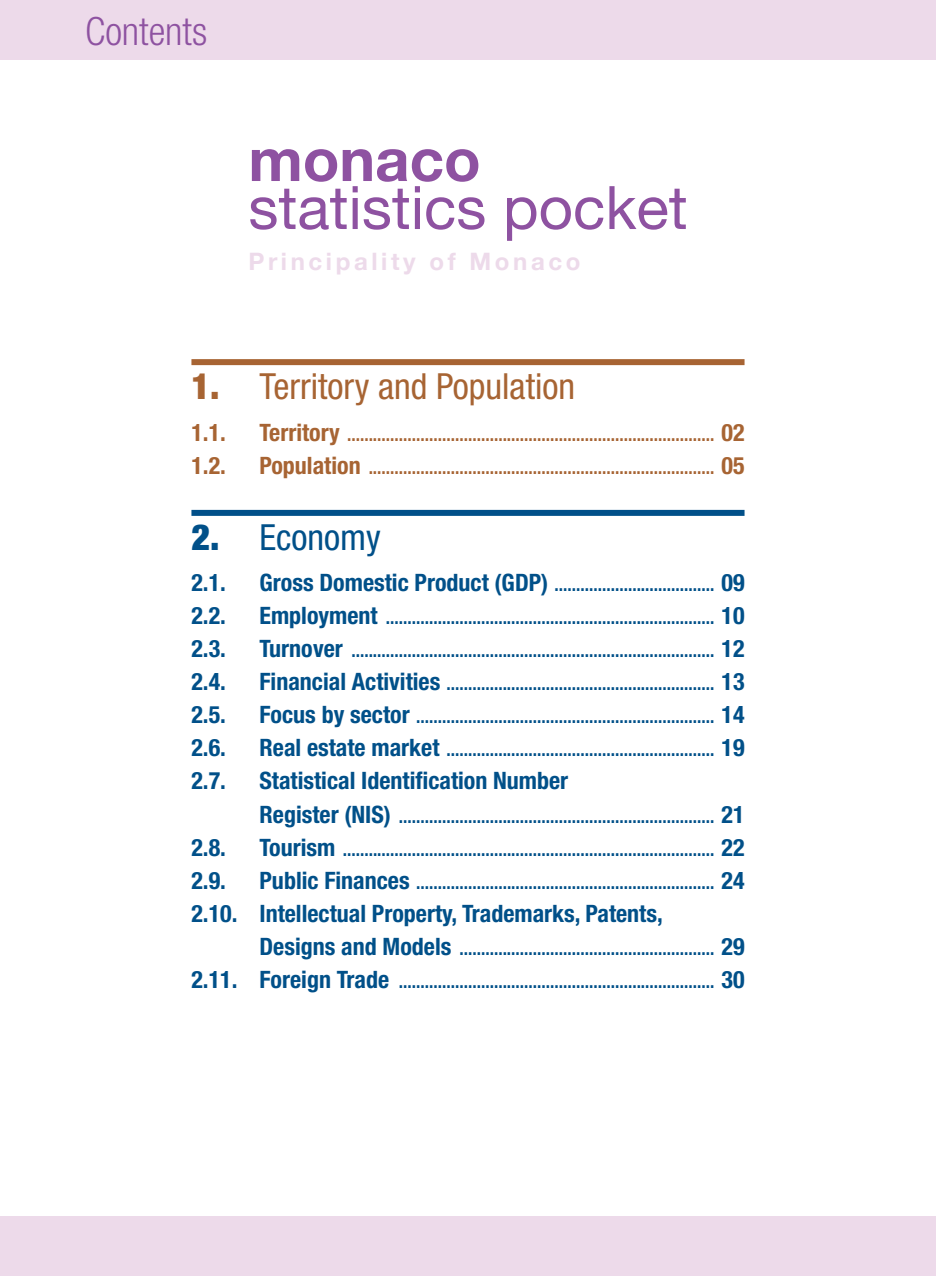
<style>
.page{position:relative;width:936px;height:1276px;background:#fff}
.page>*{position:absolute;margin:0;border:0;box-sizing:border-box;transform-origin:0 0}
.t1{font:60px "Helvetica Neue";color:#8e52a1}
.t2{font:700 60px "Helvetica Neue";color:#8e52a1}
.t3{font:300 condensed 39px "Helvetica Neue";color:#8e52a1}
.t4{font:condensed 36px "Helvetica Neue";color:#a76433}
.t5{font:condensed 36px "Helvetica Neue";color:#015089}
.t6{font:700 condensed 24px "Helvetica Neue";color:#015089}
.t7{font:700 24px "Helvetica Neue";letter-spacing:.15em;color:#eddaea}
.t8{font:700 condensed 24px "Helvetica Neue";color:#a76433}
.t9{font:700 condensed 18px "Helvetica Neue";color:#015089}
.t10{font:700 condensed 18px "Helvetica Neue";color:#a76433}
.s1{font-weight:900}
.s2{font-size:24px}
</style>
<div class="page">
<div style="left:0;top:1216px;width:935px;height:60px;background:#eddaea"></div>
<div style="left:0;top:0;width:935px;height:60px;background:#eddaea"></div>
<div style="left:191px;top:359px;width:553px;height:6px;background:#a76433"></div>
<div style="left:191px;top:510px;width:553px;height:6px;background:#015089"></div>
<p class="t3" style="left:85px;top:9px;width:124px">Contents</p>
<p class="t2" style="left:248px;top:112px;width:234px">monaco</p>
<p class="t1" style="left:248px;top:164px;width:440px">statistics pocket</p>
<p class="t7" style="left:248px;top:242px;width:333px">Principality of Monaco</p>
<p class="t4" style="left:191px;top:365px;width:385px"><span class="s1">1.</span> Territory and Population</p>
<p class="t8" style="left:191px;top:417px;width:36px">1.1.</p>
<p class="t10" style="left:259px;top:423px;width:486px"><span class="s2">Territory</span> ..................................................................................... <span class="s2">02</span></p>
<p class="t8" style="left:191px;top:450px;width:36px">1.2.</p>
<p class="t10" style="left:259px;top:456px;width:486px"><span class="s2">Population</span> ................................................................................ <span class="s2">05</span></p>
<p class="t5" style="left:191px;top:516px;width:191px"><span class="s1">2.</span> Economy</p>
<p class="t6" style="left:191px;top:568px;width:36px">2.1.</p>
<p class="t9" style="left:259px;top:574px;width:486px"><span class="s2">Gross Domestic Product (GDP)</span> ..................................... <span class="s2">09</span></p>
<p class="t6" style="left:191px;top:601px;width:36px">2.2.</p>
<p class="t9" style="left:259px;top:607px;width:486px"><span class="s2">Employment</span> ............................................................................ <span class="s2">10</span></p>
<p class="t6" style="left:191px;top:634px;width:36px">2.3.</p>
<p class="t9" style="left:259px;top:640px;width:486px"><span class="s2">Turnover</span> .................................................................................... <span class="s2">12</span></p>
<p class="t6" style="left:191px;top:667px;width:36px">2.4.</p>
<p class="t9" style="left:259px;top:673px;width:486px"><span class="s2">Financial Activities</span> .............................................................. <span class="s2">13</span></p>
<p class="t6" style="left:191px;top:700px;width:36px">2.5.</p>
<p class="t9" style="left:259px;top:706px;width:486px"><span class="s2">Focus by sector</span> ..................................................................... <span class="s2">14</span></p>
<p class="t6" style="left:191px;top:733px;width:36px">2.6.</p>
<p class="t9" style="left:259px;top:739px;width:486px"><span class="s2">Real estate market</span> .............................................................. <span class="s2">19</span></p>
<p class="t6" style="left:191px;top:766px;width:36px">2.7.</p>
<p class="t6" style="left:259px;top:766px;width:310px">Statistical Identification Number</p>
<p class="t9" style="left:259px;top:805px;width:486px"><span class="s2">Register (NIS)</span> ......................................................................... <span class="s2">21</span></p>
<p class="t6" style="left:191px;top:832px;width:36px">2.8.</p>
<p class="t9" style="left:259px;top:838px;width:486px"><span class="s2">Tourism</span> ...................................................................................... <span class="s2">22</span></p>
<p class="t6" style="left:191px;top:865px;width:36px">2.9.</p>
<p class="t9" style="left:259px;top:871px;width:486px"><span class="s2">Public Finances</span> ..................................................................... <span class="s2">24</span></p>
<p class="t6" style="left:191px;top:898px;width:473px">2.10. Intellectual Property, Trademarks, Patents,</p>
<p class="t9" style="left:259px;top:937px;width:486px"><span class="s2">Designs and Models</span> ........................................................... <span class="s2">29</span></p>
<p class="t9" style="left:191px;top:970px;width:554px"><span class="s2">2.11. Foreign Trade</span> ......................................................................... <span class="s2">30</span></p>
</div>
